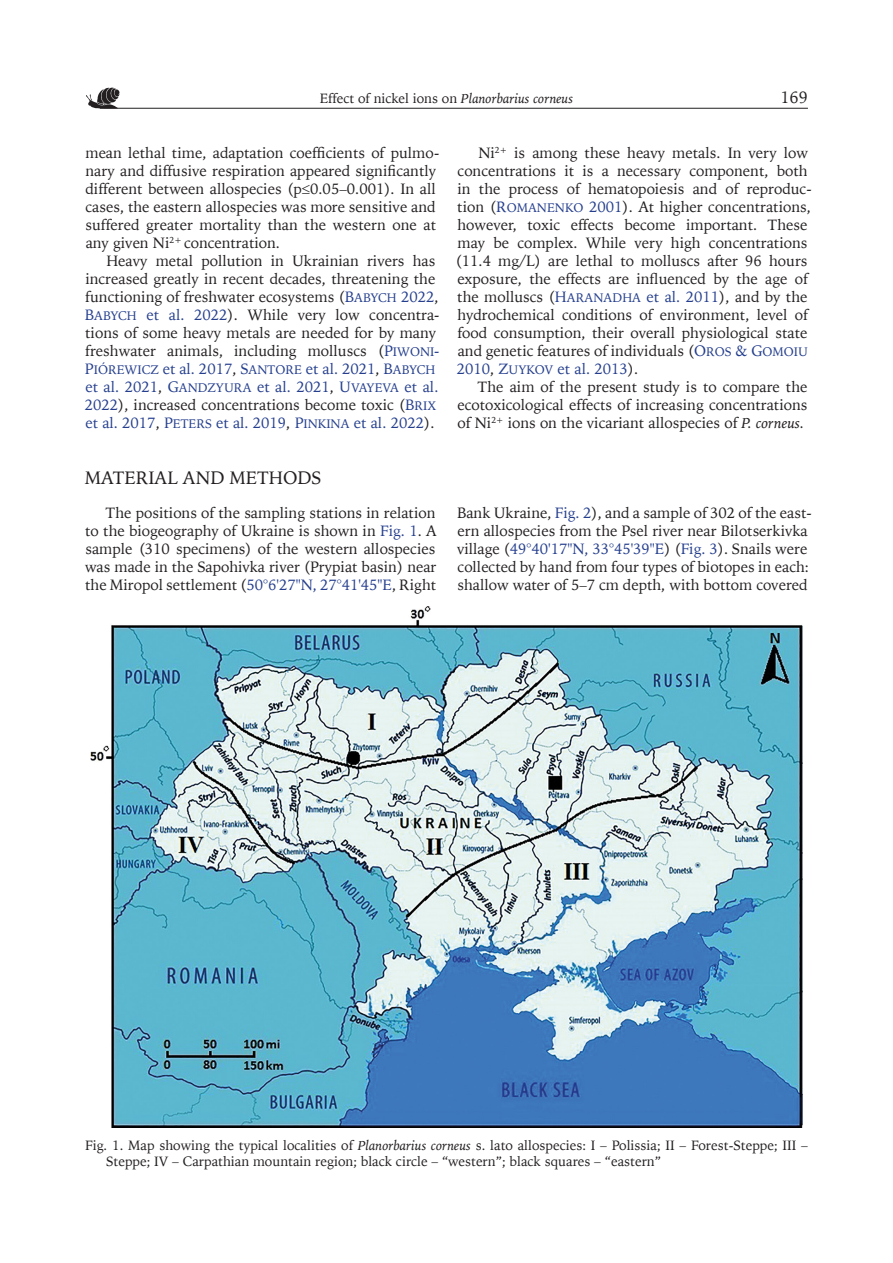
<style>
.page{position:relative;width:893px;height:1263px;background:#fff}
.page>*{position:absolute;margin:0;border:0;box-sizing:border-box;transform-origin:0 0}
.Podtytuł_1{font:18px "Iowan Old St EU";color:#231f20}
.t1{font:16.5px "Iowan Old St EU";color:#231f20}
.t2{font:15px/18px "Iowan Old St EU";color:#231f20}
.t3{font:15px/18px "Iowan Old St EU";color:#253f8e}
.Tytuł_ryciny_tabeli{font:13.5px/16.2px "Iowan Old St EU";color:#231f20}
.t4{font:12.45px "Iowan Old St EU Normal SC830";color:#253f8e}
.s1{font-style:italic}
.s2{font-family:"Iowan Old St EU Normal SC830";color:#253f8e}
.s3{font-family:"Iowan Old St EU Normal SC830";font-size:12.45px;color:#253f8e}
.s4{font-family:"Iowan Old St EU Normal SC830"}
.s5{color:#253f8e}
.s6{font-size:15px}
.s7{font-family:"Iowan Old St EU";font-size:15px}
.s8{font-family:"Iowan Old St EU";font-size:15px;color:#231f20}
.s9{color:#231f20}
.s10{font-family:"Iowan Old St EU Normal SC830";font-size:12.45px}
</style>
<div class="page">
<hr style="left:100px;top:108px;width:708px;height:1px;background:#231f20">
<img style="left:86px;top:88px;width:34px;height:21px">
<img style="left:91px;top:606px;width:711px;height:521px">
<p class="Tytuł_ryciny_tabeli" style="left:320px;top:90px;width:255px">Effect of nickel ions on <span class="s1">Planorbarius corneus</span></p>
<p class="t1" style="left:780px;top:87px;width:29px">169</p>
<p class="t2" style="left:85px;top:144px;width:356px">mean lethal time, adaptation coefficients of pulmo&shy;nary and diffusive respiration appeared significantly different between allospecies (p≤0.05–0.001). In all cases, the eastern allospecies was more sensitive and suffered greater mortality than the western one at any given Ni<sup>2+</sup> concentration.</p>
<p class="t2" style="left:85px;top:252px;width:356px;text-indent:21px">Heavy metal pollution in Ukrainian rivers has increased greatly in recent decades, threatening the functioning of freshwater ecosystems (<span class="s2">B</span><span class="s3">ABYCH</span> <span class="s2">2022</span><span class="s4">, </span><span class="s2">B</span><span class="s3">ABYCH</span> <span class="s5">et al.</span> <span class="s2">2022</span>). While very low concentra&shy;tions of some heavy metals are needed for by many freshwater animals, including molluscs (<span class="s2">P</span><span class="s3">IWONI</span><span class="s2">-</span></p>
<p class="t4" style="left:85px;top:362px;width:352px"><span class="s6">P</span>IÓREWICZ <span class="s7">et al. 2017</span><span class="s8">,</span> <span class="s6">S</span>ANTORE <span class="s7">et al. 2021</span><span class="s8">,</span> <span class="s6">B</span>ABYCH</p>
<p class="t3" style="left:85px;top:378px;width:355px">et al. 2021<span class="s9">,</span> <span class="s4">G</span><span class="s10">ANDZYURA</span> et al. 2021<span class="s9">,</span> <span class="s4">U</span><span class="s10">VAYEVA</span> et al.<br>2022<span class="s9">), increased concentrations become toxic (</span><span class="s4">B</span><span class="s10">RIX </span>et al. 2017<span class="s9">,</span> <span class="s4">P</span><span class="s10">ETERS</span> et al. 2019<span class="s9">,</span> <span class="s4">P</span><span class="s10">INKINA</span> et al. 2022<span class="s9">).</span></p>
<p class="t2" style="left:456px;top:144px;width:357px;text-indent:23px">Ni<sup>2+</sup> is among these heavy metals. In very low concentrations it is a necessary component, both in the process of hematopoiesis and of reproduc&shy;tion (<span class="s2">R</span><span class="s3">OMANENKO</span> <span class="s2">2001</span>). At higher concentrations, however, toxic effects become important. These may be complex. While very high concentrations (11.4 mg/L) are lethal to molluscs after 96 hours exposure, the effects are influenced by the age of the molluscs (<span class="s2">H</span><span class="s3">ARANADHA</span> <span class="s5">et al. 2011</span>), and by the hydrochemical conditions of environment, level of food consumption, their overall physiological state and genetic features of individuals (<span class="s2">O</span><span class="s3">ROS</span> <span class="s2">&amp; G</span><span class="s3">OMO</span></p>
<p class="t4" style="left:794px;top:344px;width:15px">IU</p>
<p class="t3" style="left:457px;top:360px;width:183px">2010<span class="s9">,</span> <span class="s4">Z</span><span class="s10">UYKOV</span> et al. 2013<span class="s9">).</span></p>
<p class="t2" style="left:458px;top:378px;width:351px;text-align:justify;text-indent:20px">The aim of the present study is to compare the ecotoxicological effects of increasing concentrations of Ni<sup>2+</sup> ions on the vicariant allospecies of <span class="s1">P. corneus.</span></p>
<p class="Podtytuł_1" style="left:85px;top:466px;width:238px">MATERIAL AND METHODS</p>
<p class="t2" style="left:85px;top:504px;width:354px;text-align:justify;text-indent:21px">The positions of the sampling stations in relation to the biogeography of Ukraine is shown in <span class="s5">Fig. 1</span>. A sample (310 specimens) of the western allospecies was made in the Sapohivka river (Prypiat basin) near the Miropol settlement (<span class="s5">50°6'27"N, 27°41'45"E</span>, Right</p>
<p class="t2" style="left:457px;top:504px;width:356px">Bank Ukraine, <span class="s5">Fig. 2</span>), and a sample of 302 of the east&shy;ern allospecies from the Psel river near Bilotserkivka village (<span class="s5">49°40'17"N, 33°45'39"E</span>) (<span class="s5">Fig. 3</span>). Snails were collected by hand from four types of biotopes in each: shallow water of 5–7 cm depth, with bottom covered</p>
<p class="Tytuł_ryciny_tabeli" style="left:106px;top:1138px;width:703px;text-indent:-21px">Fig. 1. Map showing the typical localities of <span class="s1">Planorbarius corneus</span> s. lato allospecies: I – Polissia; II – Forest-Steppe; III –<br>Steppe; IV – Carpathian mountain region; black circle – “western”; black squares – “eastern”</p>
</div>
